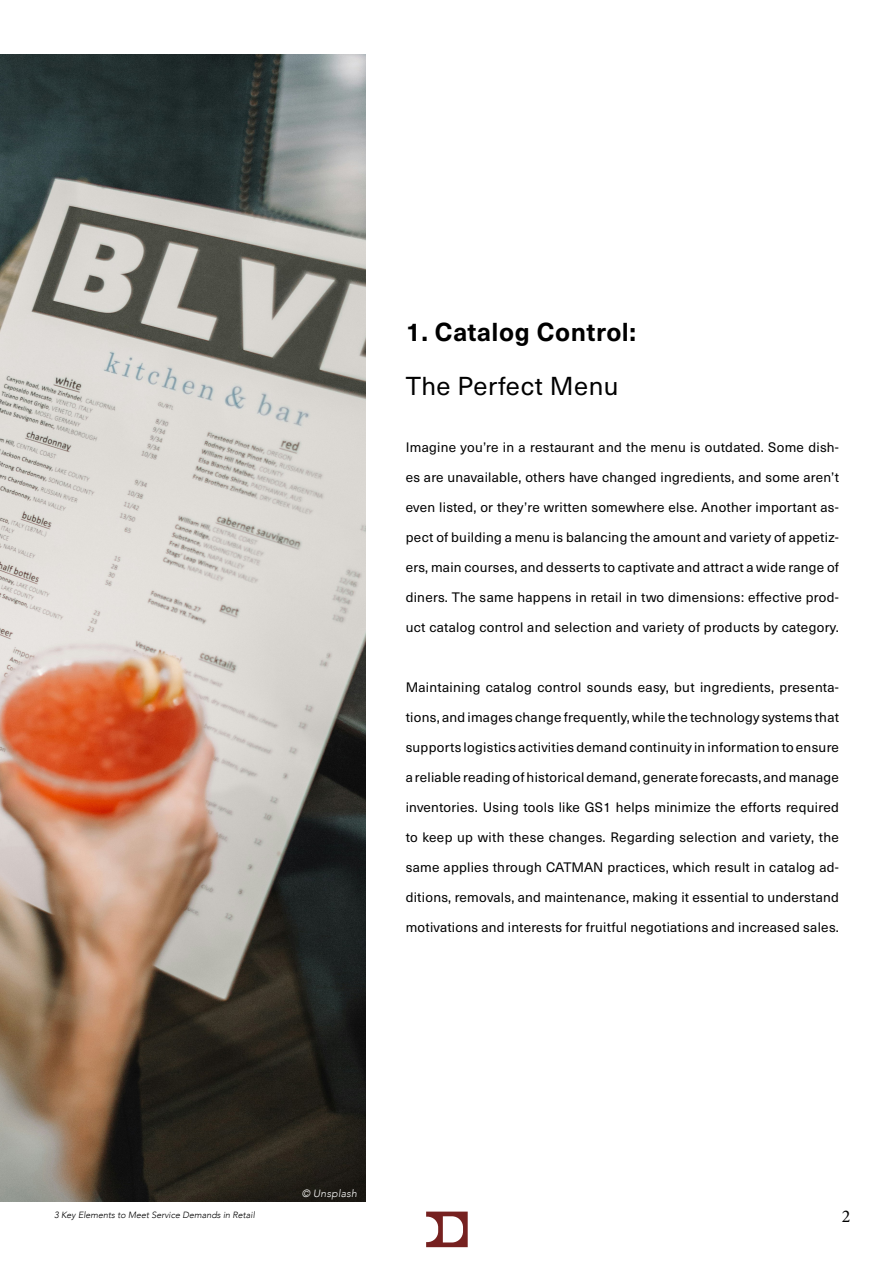
<style>
.page{position:relative;width:893px;height:1263px;background:#fff}
.page>*{position:absolute;margin:0;border:0;box-sizing:border-box;transform-origin:0 0}
.t1{font:700 25.5px "Neue Haas Unica W1 G";letter-spacing:.02em;color:#000}
.t2{font:25.5px "Neue Haas Unica W1 G";letter-spacing:.02em;color:#000}
.t3{font:18px "Minion Pro";color:#000}
.t4{font:13.5px "Neue Haas Unica W1 G";letter-spacing:.02em;color:#000}
.t5{font:italic 300 10.5px "Avenir";letter-spacing:.02em;color:#fff}
.t6{font:italic 300 9px "Avenir";color:#000}
</style>
<div class="page">
<img style="left:0;top:54px;width:366px;height:1148px">
<svg style="left:426px;top:1211px;width:42px;height:36px"></svg>
<p class="t1" style="left:406px;top:312px;width:232px">1. Catalog Control:</p>
<p class="t2" style="left:406px;top:367px;width:214px">The Perfect Menu</p>
<p class="t4" style="left:406px;top:437px;width:435px">Imagine you’re in a restaurant and the menu is outdated. Some dish-</p>
<p class="t4" style="left:406px;top:467px;width:435px">es are unavailable, others have changed ingredients, and some aren’t</p>
<p class="t4" style="left:406px;top:497px;width:435px">even listed, or they’re written somewhere else. Another important as-</p>
<p class="t4" style="left:406px;top:527px;width:435px">pect of building a menu is balancing the amount and variety of appetiz-</p>
<p class="t4" style="left:406px;top:557px;width:435px">ers, main courses, and desserts to captivate and attract a wide range of</p>
<p class="t4" style="left:406px;top:587px;width:435px">diners. The same happens in retail in two dimensions: effective prod-</p>
<p class="t4" style="left:406px;top:617px;width:435px">uct catalog control and selection and variety of products by category.</p>
<p class="t4" style="left:406px;top:677px;width:435px">Maintaining catalog control sounds easy, but ingredients, presenta-</p>
<p class="t4" style="left:406px;top:707px;width:435px">tions, and images change frequently, while the technology systems that</p>
<p class="t4" style="left:406px;top:737px;width:435px">supports logistics activities demand continuity in information to ensure</p>
<p class="t4" style="left:406px;top:767px;width:435px">a reliable reading of historical demand, generate forecasts, and manage</p>
<p class="t4" style="left:406px;top:797px;width:435px">inventories. Using tools like GS1 helps minimize the efforts required</p>
<p class="t4" style="left:406px;top:827px;width:435px">to keep up with these changes. Regarding selection and variety, the</p>
<p class="t4" style="left:406px;top:857px;width:435px">same applies through CATMAN practices, which result in catalog ad-</p>
<p class="t4" style="left:406px;top:887px;width:435px">ditions, removals, and maintenance, making it essential to understand</p>
<p class="t4" style="left:406px;top:917px;width:435px">motivations and interests for fruitful negotiations and increased sales.</p>
<p class="t5" style="left:302px;top:1187px;width:57px">© Unsplash</p>
<p class="t6" style="left:54px;top:1209px;width:202px">3 Key Elements to Meet Service Demands in Retail</p>
<h2 class="t3" style="left:842px;top:1204px;width:10px">2</h2>
</div>
